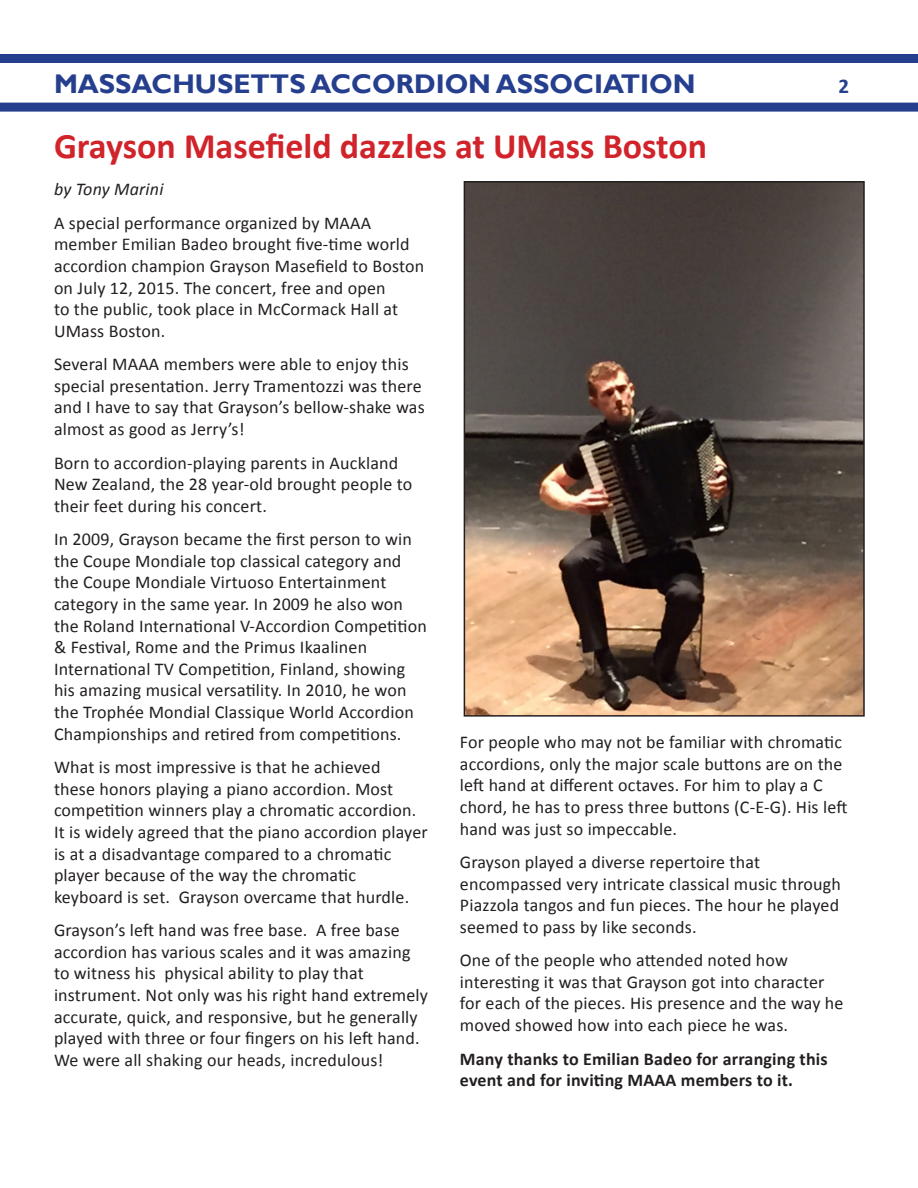
<style>
.page{position:relative;width:918px;height:1188px;background:#fff}
.page>*{position:absolute;margin:0;border:0;box-sizing:border-box;transform-origin:0 0}
.t1{font:700 36px "Calibri";color:#d1232a}
.t2{font:700 27px "Gill Sans";color:#253f8e}
.t3{font:700 21px "Calibri";color:#253f8e}
.t4{font:18px/21.6px "Calibri";letter-spacing:.01em;color:#231f20}
.t5{font:700 18px/21.6px "Calibri";letter-spacing:.01em;color:#231f20}
.t6{font:italic 18px "Calibri";letter-spacing:.01em;color:#231f20}
</style>
<div class="page">
<div style="left:0;top:54px;width:918px;height:9px;background:#253f8e"></div>
<div style="left:0;top:103px;width:918px;height:9px;background:#253f8e"></div>
<img style="left:467px;top:184px;width:395px;height:530px">
<div style="left:464px;top:181px;width:401px;height:536px;border:2px solid #231f20"></div>
<p class="t2" style="left:54px;top:68px;width:643px">MASSACHUSETTS ACCORDION ASSOCIATION</p>
<p class="t3" style="left:838px;top:71px;width:12px">2</p>
<p class="t1" style="left:54px;top:121px;width:655px">Grayson Masefield dazzles at UMass Boston</p>
<p class="t6" style="left:54px;top:177px;width:111px">by Tony Marini</p>
<p class="t4" style="left:54px;top:212px;width:372px">A special performance organized by MAAA member Emilian Badeo brought five-time world accordion champion Grayson Masefield to Boston on July 12, 2015. The concert, free and open<br>to the public, took place in McCormack Hall at UMass Boston.</p>
<p class="t4" style="left:54px;top:353px;width:372px">Several MAAA members were able to enjoy this special presentation. Jerry Tramentozzi was there and I have to say that Grayson’s bellow-shake was almost as good as Jerry’s!</p>
<p class="t4" style="left:54px;top:451px;width:360px">Born to accordion-playing parents in Auckland<br>New Zealand, the 28 year-old brought people to their feet during his concert.</p>
<p class="t4" style="left:54px;top:528px;width:374px">In 2009, Grayson became the first person to win the Coupe Mondiale top classical category and the Coupe Mondiale Virtuoso Entertainment category in the same year. In 2009 he also won the Roland International V-Accordion Competition &amp; Festival, Rome and the Primus Ikaalinen International TV Competition, Finland, showing his amazing musical versatility. In 2010, he won the Trophée Mondial Classique World Accordion Championships and retired from competitions.</p>
<p class="t4" style="left:54px;top:756px;width:375px">What is most impressive is that he achieved<br>these honors playing a piano accordion. Most competition winners play a chromatic accordion.<br>It is widely agreed that the piano accordion player is at a disadvantage compared to a chromatic player because of the way the chromatic keyboard is set. Grayson overcame that hurdle.</p>
<p class="t4" style="left:54px;top:919px;width:376px">Grayson’s left hand was free base. A free base accordion has various scales and it was amazing to witness his physical ability to play that instrument. Not only was his right hand extremely accurate, quick, and responsive, but he generally played with three or four fingers on his left hand.<br>We were all shaking our heads, incredulous!</p>
<p class="t4" style="left:460px;top:731px;width:389px">For people who may not be familiar with chromatic accordions, only the major scale buttons are on the left hand at different octaves. For him to play a C chord, he has to press three buttons (C-E-G). His left hand was just so impeccable.</p>
<p class="t4" style="left:460px;top:851px;width:383px">Grayson played a diverse repertoire that encompassed very intricate classical music through Piazzola tangos and fun pieces. The hour he played seemed to pass by like seconds.</p>
<p class="t4" style="left:460px;top:949px;width:385px">One of the people who attended noted how interesting it was that Grayson got into character for each of the pieces. His presence and the way he moved showed how into each piece he was.</p>
<p class="t5" style="left:460px;top:1047px;width:369px">Many thanks to Emilian Badeo for arranging this event and for inviting MAAA members to it.</p>
</div>
